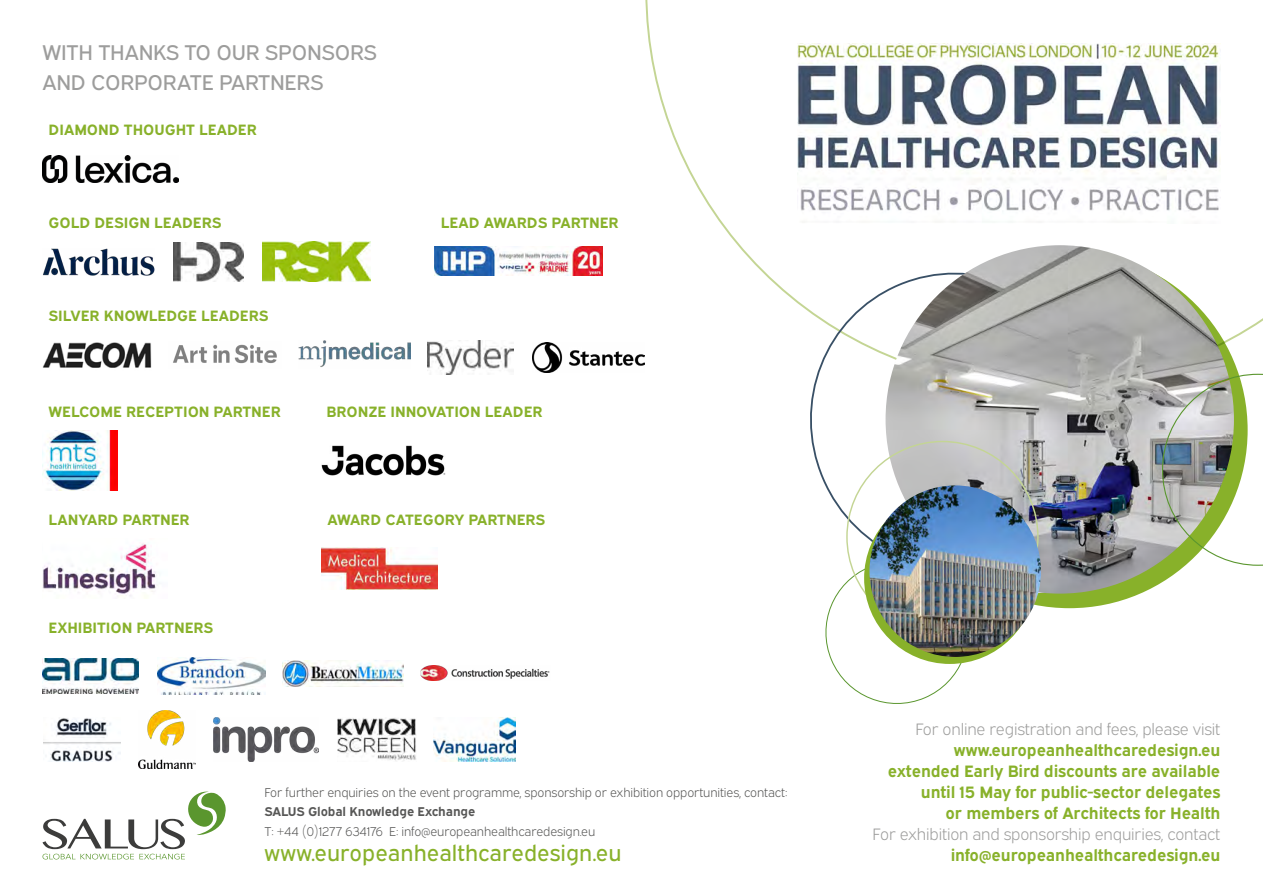
<style>
.page{position:relative;width:1263px;height:893px;background:#fff}
.page>*{position:absolute;margin:0;border:0;box-sizing:border-box;transform-origin:0 0}
.t1{font:22.5px "Expressway Rg";color:#88b12a}
.t2{font:21.3px/30px "Expressway Rg";letter-spacing:-.01em;color:#9d9d9c}
.t3{font:700 16.5px/21px "Expressway Rg";letter-spacing:-.01em;color:#88b12a;text-align:right}
.t4{font:16.5px "Expressway Lt";letter-spacing:-.01em;color:#9d9d9c}
.t5{font:700 15px "Expressway Rg";color:#88b12a}
.t6{font:12.75px "Expressway Lt";letter-spacing:-.01em;color:#575756}
.t7{font:700 12.75px "Expressway Rg";letter-spacing:-.01em;color:#575756}
</style>
<div class="page">
<svg style="left:645px;top:0;width:618px;height:374px"></svg>
<svg style="left:788px;top:251px;width:337px;height:300px"></svg>
<svg style="left:825px;top:551px;width:154px;height:153px"></svg>
<div style="left:891px;top:252px;width:356px;height:356px;background:#88b12a;border-radius:50%"></div>
<img style="left:885px;top:245px;width:349px;height:349px;border-radius:174px">
<svg style="left:1162px;top:374px;width:101px;height:192px"></svg>
<div style="left:864px;top:492px;width:171px;height:172px;background:#88b12a;border-radius:50%"></div>
<img style="left:869px;top:485px;width:172px;height:172px;border-radius:86px">
<svg style="left:43px;top:791px;width:183px;height:68px"></svg>
<img style="left:798px;top:44px;width:422px;height:180px">
<img style="left:43px;top:155px;width:136px;height:27px">
<img style="left:435px;top:246px;width:168px;height:30px">
<img style="left:262px;top:242px;width:109px;height:40px">
<img style="left:43px;top:249px;width:111px;height:26px">
<img style="left:174px;top:243px;width:69px;height:38px">
<img style="left:321px;top:548px;width:117px;height:41px">
<img style="left:43px;top:543px;width:113px;height:55px">
<img style="left:43px;top:431px;width:75px;height:59px">
<img style="left:321px;top:446px;width:125px;height:30px">
<img style="left:532px;top:342px;width:112px;height:30px">
<img style="left:427px;top:340px;width:86px;height:34px">
<img style="left:43px;top:342px;width:109px;height:26px">
<img style="left:298px;top:341px;width:112px;height:26px">
<img style="left:173px;top:344px;width:104px;height:20px">
<img style="left:43px;top:658px;width:95px;height:35px">
<img style="left:138px;top:710px;width:57px;height:58px">
<img style="left:157px;top:657px;width:109px;height:38px">
<img style="left:214px;top:717px;width:105px;height:44px">
<img style="left:283px;top:660px;width:120px;height:26px">
<img style="left:337px;top:718px;width:79px;height:43px">
<img style="left:420px;top:666px;width:130px;height:15px">
<img style="left:434px;top:717px;width:81px;height:44px">
<img style="left:43px;top:717px;width:77px;height:44px">
<h2 class="t2" style="left:43px;top:35px;width:336px">WITH THANKS TO OUR SPONSORS<br>AND CORPORATE PARTNERS</h2>
<p class="t5" style="left:49px;top:117px;width:210px">DIAMOND THOUGHT LEADER</p>
<p class="t5" style="left:49px;top:211px;width:174px">GOLD DESIGN LEADERS</p>
<p class="t5" style="left:441px;top:211px;width:179px">LEAD AWARDS PARTNER</p>
<p class="t5" style="left:49px;top:304px;width:221px">SILVER KNOWLEDGE LEADERS</p>
<p class="t5" style="left:49px;top:400px;width:234px">WELCOME RECEPTION PARTNER</p>
<p class="t5" style="left:327px;top:400px;width:217px">BRONZE INNOVATION LEADER</p>
<p class="t5" style="left:49px;top:508px;width:143px">LANYARD PARTNER</p>
<p class="t5" style="left:327px;top:508px;width:219px">AWARD CATEGORY PARTNERS</p>
<p class="t5" style="left:49px;top:616px;width:166px">EXHIBITION PARTNERS</p>
<p class="t6" style="left:264px;top:782px;width:524px">For further enquiries on the event programme, sponsorship or exhibition opportunities, contact:</p>
<p class="t7" style="left:264px;top:802px;width:213px">SALUS Global Knowledge Exchange</p>
<p class="t6" style="left:264px;top:821px;width:332px">T: +44 (0)1277 634176 E: info@europeanhealthcaredesign.eu</p>
<h1 class="t1" style="left:264px;top:836px;width:359px">www.europeanhealthcaredesign.eu</h1>
<p class="t4" style="left:915px;top:717px;width:307px">For online registration and fees, please visit</p>
<p class="t3" style="left:888px;top:738px;width:334px">www.europeanhealthcaredesign.eu extended Early Bird discounts are available until 15 May for public-sector delegates<br>or members of Architects for Health</p>
<p class="t4" style="left:873px;top:822px;width:349px">For exhibition and sponsorship enquiries, contact</p>
<p class="t3" style="left:951px;top:843px;width:271px">info@europeanhealthcaredesign.eu</p>
</div>
